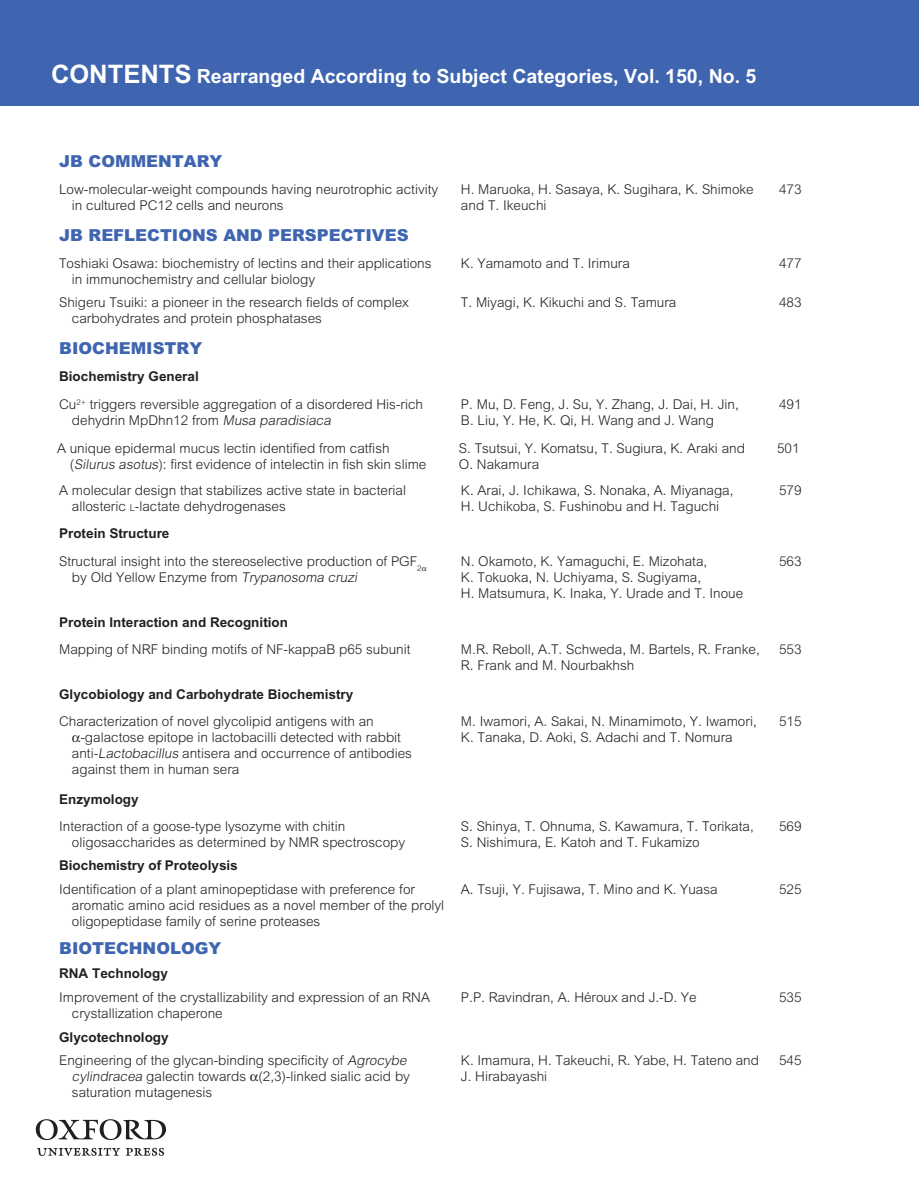
<style>
.page{position:relative;width:919px;height:1186px;background:#fff}
.page>*{position:absolute;margin:0;border:0;box-sizing:border-box;transform-origin:0 0}
.t1{font:700 19.5px "Arial";color:#fff}
.t2{font:900 16.5px "Arial";color:#3f65b0}
.t3{font:300 13.5px/15.8px "Arial";color:#231f20}
.t4{font:700 13.5px "Arial";color:#231f20}
.s1{font-size:25.5px}
.s2{font-weight:700}
.s3{font-style:italic}
.s4{font-size:9.45px}
</style>
<div class="page">
<div style="left:0;top:0;width:918px;height:106px;background:#3f65b0"></div>
<svg style="left:36px;top:1119px;width:130px;height:37px"></svg>
<h1 class="t1" style="left:51px;top:69px;width:706px"><span class="s1">CONTENTS</span> Rearranged According to Subject Categories, Vol. 150, No. 5</h1>
<p class="t2" style="left:59px;top:155px;width:165px">JB COMMENTARY</p>
<p class="t3" style="left:72px;top:183px;width:368px;text-indent:-13px">Low-molecular-weight compounds having neurotrophic activity in cultured PC12 cells and neurons</p>
<p class="t3" style="left:461px;top:183px;width:294px">H. Maruoka, H. Sasaya, K. Sugihara, K. Shimoke and T. Ikeuchi</p>
<p class="t3" style="left:779px;top:183px;width:24px">473</p>
<p class="t2" style="left:59px;top:229px;width:351px">JB REFLECTIONS AND PERSPECTIVES</p>
<p class="t3" style="left:72px;top:257px;width:361px;text-indent:-13px">Toshiaki Osawa: biochemistry of lectins and their applications in immunochemistry and cellular biology</p>
<p class="t3" style="left:461px;top:257px;width:170px">K. Yamamoto and T. Irimura</p>
<p class="t3" style="left:779px;top:257px;width:24px">477</p>
<p class="t3" style="left:72px;top:296px;width:338px;text-indent:-13px">Shigeru Tsuiki: a pioneer in the research fields of complex carbohydrates and protein phosphatases</p>
<p class="t3" style="left:461px;top:296px;width:217px">T. Miyagi, K. Kikuchi and S. Tamura</p>
<p class="t3" style="left:779px;top:296px;width:24px">483</p>
<p class="t2" style="left:59px;top:342px;width:144px">BIOCHEMISTRY</p>
<p class="t3" style="left:59px;top:364px;width:365px;line-height:27.6px"><span class="s2">Biochemistry General<br></span>Cu<sup>2+</sup> triggers reversible aggregation of a disordered His-rich</p>
<p class="t3" style="left:72px;top:413px;width:262px">dehydrin MpDhn12 from <span class="s3">Musa paradisiaca</span></p>
<p class="t3" style="left:461px;top:398px;width:279px">P. Mu, D. Feng, J. Su, Y. Zhang, J. Dai, H. Jin,<br>B. Liu, Y. He, K. Qi, H. Wang and J. Wang</p>
<p class="t3" style="left:779px;top:398px;width:24px">491</p>
<p class="t3" style="left:70px;top:442px;width:358px;text-indent:-13px">A unique epidermal mucus lectin identified from catfish (<span class="s3">Silurus asotus</span>): first evidence of intelectin in fish skin slime</p>
<p class="t3" style="left:459px;top:442px;width:287px">S. Tsutsui, Y. Komatsu, T. Sugiura, K. Araki and<br>O. Nakamura</p>
<p class="t3" style="left:776px;top:442px;width:24px">501</p>
<p class="t3" style="left:72px;top:483px;width:335px;text-indent:-13px">A molecular design that stabilizes active state in bacterial allosteric <span class="s4">L</span>-lactate dehydrogenases</p>
<p class="t3" style="left:461px;top:483px;width:274px">K. Arai, J. Ichikawa, S. Nonaka, A. Miyanaga,<br>H. Uchikoba, S. Fushinobu and H. Taguchi</p>
<p class="t3" style="left:779px;top:483px;width:24px">579</p>
<p class="t3" style="left:59px;top:521px;width:364px;line-height:27.6px"><span class="s2">Protein Structure<br></span>Structural insight into the stereoselective production of PGF<sub>2</sub></p>
<p class="t3" style="left:72px;top:570px;width:289px">by Old Yellow Enzyme from <span class="s3">Trypanosoma cruzi</span></p>
<p class="t3" style="left:461px;top:555px;width:284px">N. Okamoto, K. Yamaguchi, E. Mizohata,<br>K. Tokuoka, N. Uchiyama, S. Sugiyama,<br>H. Matsumura, K. Inaka, Y. Urade and T. Inoue</p>
<p class="t3" style="left:779px;top:555px;width:24px">563</p>
<p class="t4" style="left:59px;top:617px;width:230px">Protein Interaction and Recognition</p>
<p class="t3" style="left:59px;top:643px;width:353px">Mapping of NRF binding motifs of NF-kappaB p65 subunit</p>
<p class="t3" style="left:461px;top:643px;width:300px">M.R. Reboll, A.T. Schweda, M. Bartels, R. Franke,<br>R. Frank and M. Nourbakhsh</p>
<p class="t3" style="left:779px;top:643px;width:24px">553</p>
<p class="t4" style="left:59px;top:689px;width:296px">Glycobiology and Carbohydrate Biochemistry</p>
<p class="t3" style="left:59px;top:715px;width:316px">Characterization of novel glycolipid antigens with an</p>
<p class="t3" style="left:80px;top:730px;width:322px">-galactose epitope in lactobacilli detected with rabbit</p>
<p class="t3" style="left:72px;top:746px;width:341px">anti-<span class="s3">Lactobacillus</span> antisera and occurrence of antibodies</p>
<p class="t3" style="left:72px;top:762px;width:169px">against them in human sera</p>
<p class="t3" style="left:461px;top:715px;width:297px">M. Iwamori, A. Sakai, N. Minamimoto, Y. Iwamori,<br>K. Tanaka, D. Aoki, S. Adachi and T. Nomura</p>
<p class="t3" style="left:779px;top:715px;width:24px">515</p>
<p class="t4" style="left:59px;top:794px;width:81px">Enzymology</p>
<p class="t3" style="left:72px;top:820px;width:335px;text-indent:-13px">Interaction of a goose-type lysozyme with chitin oligosaccharides as determined by NMR spectroscopy</p>
<p class="t3" style="left:461px;top:820px;width:294px">S. Shinya, T. Ohnuma, S. Kawamura, T. Torikata,<br>S. Nishimura, E. Katoh and T. Fukamizo</p>
<p class="t3" style="left:779px;top:820px;width:24px">569</p>
<p class="t4" style="left:59px;top:860px;width:180px">Biochemistry of Proteolysis</p>
<p class="t3" style="left:72px;top:883px;width:374px;text-indent:-13px">Identification of a plant aminopeptidase with preference for aromatic amino acid residues as a novel member of the prolyl oligopeptidase family of serine proteases</p>
<p class="t3" style="left:461px;top:883px;width:258px">A. Tsuji, Y. Fujisawa, T. Mino and K. Yuasa</p>
<p class="t3" style="left:779px;top:883px;width:24px">525</p>
<p class="t2" style="left:59px;top:941px;width:164px">BIOTECHNOLOGY</p>
<p class="t4" style="left:59px;top:968px;width:110px">RNA Technology</p>
<p class="t3" style="left:72px;top:990px;width:359px;text-indent:-13px">Improvement of the crystallizability and expression of an RNA crystallization chaperone</p>
<p class="t3" style="left:461px;top:990px;width:237px">P.P. Ravindran, A. Héroux and J.-D. Ye</p>
<p class="t3" style="left:779px;top:990px;width:24px">535</p>
<p class="t3" style="left:59px;top:1026px;width:351px;line-height:23.4px"><span class="s2">Glycotechnology<br></span>Engineering of the glycan-binding specificity of <span class="s3">Agrocybe</span></p>
<p class="t3" style="left:72px;top:1069px;width:339px"><span class="s3">cylindracea</span> galectin towards (2,3)-linked sialic acid by saturation mutagenesis</p>
<p class="t3" style="left:461px;top:1053px;width:299px">K. Imamura, H. Takeuchi, R. Yabe, H. Tateno and<br>J. Hirabayashi</p>
<p class="t3" style="left:779px;top:1053px;width:24px">545</p>
</div>
